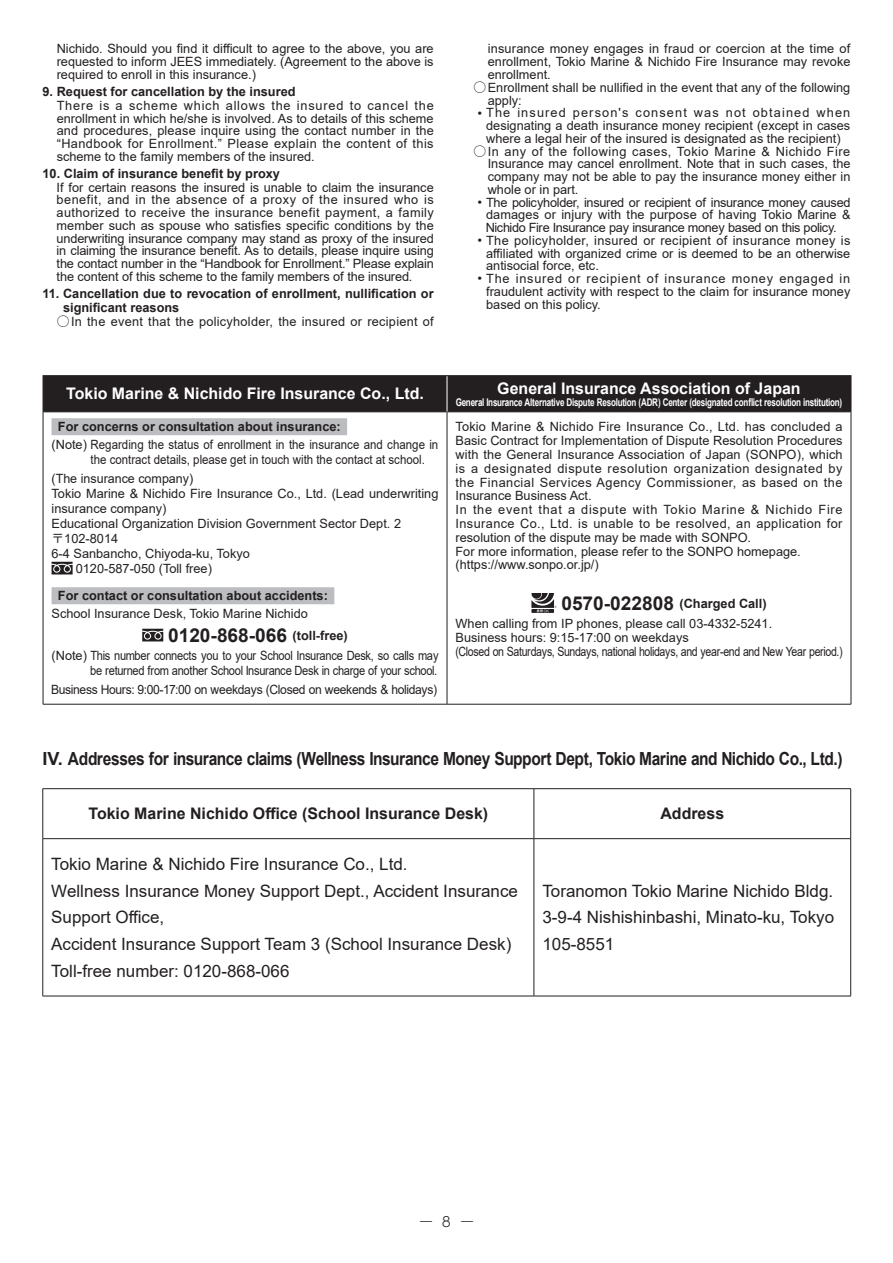
<style>
.page{position:relative;width:893px;height:1263px;background:#fff}
.page>*{position:absolute;margin:0;border:0;box-sizing:border-box;transform-origin:0 0}
.t1{font:700 19.2px "Arial";color:#231f20}
.t2{font:700 18px "Arial";letter-spacing:-.03em;color:#231f20}
.t3{font:16.95px/26.5px "Arial";color:#231f20}
.t4{font:700 15.9px "Arial";color:#fff}
.t5{font:700 15.9px "Arial";color:#231f20}
.t6{font:300 13.8px "UD Shin Go Pr 6 N";color:#231f20;scale:1.3 1}
.t7{font:12.75px/12.8px "Arial";color:#231f20;text-align:justify}
.t8{font:12.75px/14.9px "Arial";letter-spacing:-.025em;color:#231f20;text-align:right}
.t9{font:700 12.75px/13.8px "Arial";color:#231f20}
.t10{font:12.75px "Arial";letter-spacing:-.03em;color:#231f20;scale:.95 1}
.t11{font:12.75px "Arial";letter-spacing:-.03em;color:#231f20}
.t12{font:12.75px "Arial";letter-spacing:.02em;color:#231f20}
.t13{font:12.75px "Arial";letter-spacing:.025em;color:#231f20}
.t14{font:12.75px "Arial";letter-spacing:.04em;color:#231f20}
.t15{font:12.75px "Arial";letter-spacing:.06em;color:#231f20}
.t16{font:12.75px "Arial";letter-spacing:.09em;color:#231f20}
.t17{font:700 10.65px "Arial";letter-spacing:-.025em;color:#fff;scale:.76 1}
.s1{font-family:"Koz Go Pr 6 N"}
.s2{font-family:"Koz Go Pr 6 N";font-weight:700}
.s3{font-size:12.75px}
.s4{font-weight:700;font-size:19.2px}
.s5{font-weight:700}
</style>
<div class="page">
<hr style="left:43px;top:996px;width:491px;height:1px;background:#231f20">
<hr style="left:534px;top:996px;width:317px;height:1px;background:#231f20">
<hr style="left:43px;top:788px;width:491px;height:1px;background:#231f20">
<hr style="left:43px;top:789px;width:1px;height:49px;background:#231f20">
<hr style="left:534px;top:788px;width:317px;height:1px;background:#231f20">
<hr style="left:534px;top:789px;width:1px;height:49px;background:#231f20">
<hr style="left:850px;top:789px;width:1px;height:49px;background:#231f20">
<hr style="left:43px;top:838px;width:491px;height:1px;background:#231f20">
<hr style="left:43px;top:839px;width:1px;height:157px;background:#231f20">
<hr style="left:534px;top:838px;width:317px;height:1px;background:#231f20">
<hr style="left:534px;top:839px;width:1px;height:157px;background:#231f20">
<hr style="left:850px;top:839px;width:1px;height:157px;background:#231f20">
<div style="left:44px;top:376px;width:806px;height:36px;background:#231f20"></div>
<hr style="left:43px;top:375px;width:404px;height:1px;background:#231f20">
<hr style="left:43px;top:376px;width:1px;height:36px;background:#231f20">
<hr style="left:447px;top:375px;width:404px;height:1px;background:#231f20">
<hr style="left:850px;top:376px;width:1px;height:36px;background:#231f20">
<hr style="left:43px;top:412px;width:404px;height:1px;background:#231f20">
<hr style="left:43px;top:412px;width:1px;height:292px;background:#231f20">
<hr style="left:447px;top:412px;width:404px;height:1px;background:#231f20">
<hr style="left:447px;top:412px;width:1px;height:292px;background:#231f20">
<hr style="left:851px;top:412px;width:1px;height:292px;background:#231f20">
<hr style="left:43px;top:704px;width:404px;height:1px;background:#231f20">
<hr style="left:447px;top:704px;width:404px;height:1px;background:#231f20">
<hr style="left:447px;top:376px;width:1px;height:36px;background:#fff">
<div style="left:52px;top:418px;width:295px;height:17px;background:#bcbdc0"></div>
<div style="left:52px;top:587px;width:282px;height:17px;background:#bcbdc0"></div>
<svg style="left:52px;top:562px;width:21px;height:12px"></svg>
<svg style="left:142px;top:629px;width:21px;height:12px"></svg>
<svg style="left:531px;top:609px;width:23px;height:4px"></svg>
<svg style="left:531px;top:593px;width:26px;height:19px"></svg>
<p class="t7" style="left:57px;top:43px;width:378px">Nichido. Should you find it difficult to agree to the above, you are requested to inform JEES immediately. (Agreement to the above is required to enroll in this insurance.)</p>
<p class="t9" style="left:43px;top:85px;width:255px">9. Request for cancellation by the insured</p>
<p class="t7" style="left:57px;top:99px;width:379px">There is a scheme which allows the insured to cancel the enrollment in which he/she is involved. As to details of this scheme and procedures, please inquire using the contact number in the “Handbook for Enrollment.” Please explain the content of this scheme to the family members of the insured.</p>
<p class="t9" style="left:43px;top:167px;width:239px">10. Claim of insurance benefit by proxy</p>
<p class="t7" style="left:57px;top:181px;width:379px">If for certain reasons the insured is unable to claim the insurance benefit, and in the absence of a proxy of the insured who is authorized to receive the insurance benefit payment, a family member such as spouse who satisfies specific conditions by the underwriting insurance company may stand as proxy of the insured in claiming the insurance benefit. As to details, please inquire using the contact number in the “Handbook for Enrollment.” Please explain the content of this scheme to the family members of the insured.</p>
<p class="t9" style="left:63px;top:287px;width:372px;text-indent:-21px">11. Cancellation due to revocation of enrollment, nullification or significant reasons</p>
<p class="t12" style="left:57px;top:312px;width:379px"><span class="s1">○</span>In the event that the policyholder, the insured or recipient of</p>
<p class="t7" style="left:488px;top:43px;width:364px">insurance money engages in fraud or coercion at the time of enrollment, Tokio Marine &amp; Nichido Fire Insurance may revoke enrollment.</p>
<p class="t7" style="left:473px;top:81px;width:378px"><span class="s1">○</span>Enrollment shall be nullified in the event that any of the following</p>
<p class="t7" style="left:488px;top:94px;width:36px">apply:</p>
<p class="t16" style="left:473px;top:104px;width:378px"><span class="s2">・</span>The insured person's consent was not obtained when</p>
<p class="t7" style="left:486px;top:119px;width:366px">designating a death insurance money recipient (except in cases</p>
<p class="t7" style="left:486px;top:132px;width:356px">where a legal heir of the insured is designated as the recipient)</p>
<p class="t14" style="left:473px;top:142px;width:378px"><span class="s1">○</span>In any of the following cases, Tokio Marine &amp; Nichido Fire</p>
<p class="t7" style="left:488px;top:157px;width:364px">Insurance may cancel enrollment. Note that in such cases, the</p>
<p class="t7" style="left:488px;top:170px;width:364px">company may not be able to pay the insurance money either in</p>
<p class="t7" style="left:488px;top:183px;width:92px">whole or in part.</p>
<p class="t8" style="left:473px;top:195px;width:379px"><span class="s2">・</span>The policyholder, insured or recipient of insurance money caused</p>
<p class="t7" style="left:486px;top:208px;width:366px">damages or injury with the purpose of having Tokio Marine &amp;</p>
<p class="t11" style="left:486px;top:219px;width:352px">Nichido Fire Insurance pay insurance money based on this policy.</p>
<p class="t13" style="left:473px;top:232px;width:378px"><span class="s2">・</span>The policyholder, insured or recipient of insurance money is</p>
<p class="t7" style="left:486px;top:247px;width:366px">affiliated with organized crime or is deemed to be an otherwise</p>
<p class="t7" style="left:486px;top:259px;width:114px">antisocial force, etc.</p>
<p class="t15" style="left:473px;top:270px;width:378px"><span class="s2">・</span>The insured or recipient of insurance money engaged in</p>
<p class="t7" style="left:486px;top:285px;width:366px">fraudulent activity with respect to the claim for insurance money</p>
<p class="t7" style="left:486px;top:298px;width:116px">based on this policy.</p>
<p class="t4" style="left:66px;top:383px;width:359px">Tokio Marine &amp; Nichido Fire Insurance Co., Ltd.</p>
<p class="t4" style="left:497px;top:377px;width:305px">General Insurance Association of Japan</p>
<p class="t17" style="left:456px;top:395px;width:510px">General Insurance Alternative Dispute Resolution (ADR) Center (designated conflict resolution institution)</p>
<p class="t9" style="left:58px;top:420px;width:284px">For concerns or consultation about insurance:</p>
<p class="t7" style="left:91px;top:437px;width:349px;line-height:14.9px;text-indent:-39px">(Note) Regarding the status of enrollment in the insurance and change in the contract details, please get in touch with the contact at school.</p>
<p class="t7" style="left:52px;top:472px;width:143px">(The insurance company)</p>
<p class="t7" style="left:52px;top:487px;width:388px">Tokio Marine &amp; Nichido Fire Insurance Co., Ltd. (Lead underwriting</p>
<p class="t7" style="left:52px;top:502px;width:116px">insurance company)</p>
<p class="t7" style="left:52px;top:517px;width:351px">Educational Organization Division Government Sector Dept. 2</p>
<p class="t7" style="left:52px;top:532px;width:68px"><span class="s1">〒</span>102-8014</p>
<p class="t7" style="left:52px;top:547px;width:200px">6-4 Sanbancho, Chiyoda-ku, Tokyo</p>
<p class="t7" style="left:76px;top:562px;width:138px">0120-587-050 (Toll free)</p>
<p class="t9" style="left:58px;top:589px;width:272px">For contact or consultation about accidents:</p>
<p class="t7" style="left:52px;top:607px;width:258px">School Insurance Desk, Tokio Marine Nichido</p>
<h1 class="t1" style="left:168px;top:622px;width:181px">0120-868-066 <span class="s3">(toll-free)</span></h1>
<p class="t8" style="left:52px;top:648px;width:388px">(Note) This number connects you to your School Insurance Desk, so calls may be returned from another School Insurance Desk in charge of your school.</p>
<p class="t10" style="left:51px;top:681px;width:408px">Business Hours: 9:00-17:00 on weekdays (Closed on weekends &amp; holidays)</p>
<p class="t7" style="left:455px;top:420px;width:389px;line-height:13.8px;text-align:left">Tokio Marine &amp; Nichido Fire Insurance Co., Ltd. has concluded a Basic Contract for Implementation of Dispute Resolution Procedures with the General Insurance Association of Japan (SONPO), which is a designated dispute resolution organization designated by the Financial Services Agency Commissioner, as based on the Insurance Business Act.<br>In the event that a dispute with Tokio Marine &amp; Nichido Fire Insurance Co., Ltd. is unable to be resolved, an application for resolution of the dispute may be made with SONPO.<br>For more information, please refer to the SONPO homepage. (https://www.sonpo.or.jp/)</p>
<p class="t7" style="left:455px;top:593px;width:318px;line-height:20.2px;text-indent:106px"><span class="s4">0570-022808</span> <span class="s5">(Charged Call)<br></span>When calling from IP phones, please call 03-4332-5241.</p>
<p class="t8" style="left:455px;top:630px;width:389px;line-height:13.8px;text-align:left">Business hours: 9:15-17:00 on weekdays<br>(Closed on Saturdays, Sundays, national holidays, and year-end and New Year period.)</p>
<h2 class="t2" style="left:43px;top:746px;width:801px">IV. Addresses for insurance claims (Wellness Insurance Money Support Dept, Tokio Marine and Nichido Co., Ltd.)</h2>
<p class="t5" style="left:88px;top:802px;width:401px">Tokio Marine Nichido Office (School Insurance Desk)</p>
<p class="t5" style="left:660px;top:802px;width:65px">Address</p>
<h3 class="t3" style="left:51px;top:851px;width:468px">Tokio Marine &amp; Nichido Fire Insurance Co., Ltd.<br>Wellness Insurance Money Support Dept., Accident Insurance Support Office,<br>Accident Insurance Support Team 3 (School Insurance Desk)<br>Toll-free number: 0120-868-066</h3>
<h3 class="t3" style="left:542px;top:877px;width:293px;text-align:justify">Toranomon Tokio Marine Nichido Bldg.<br>3-9-4 Nishishinbashi, Minato-ku, Tokyo 105-8551</h3>
<p class="t6" style="left:417px;top:1211px;width:47px">－8－</p>
</div>
